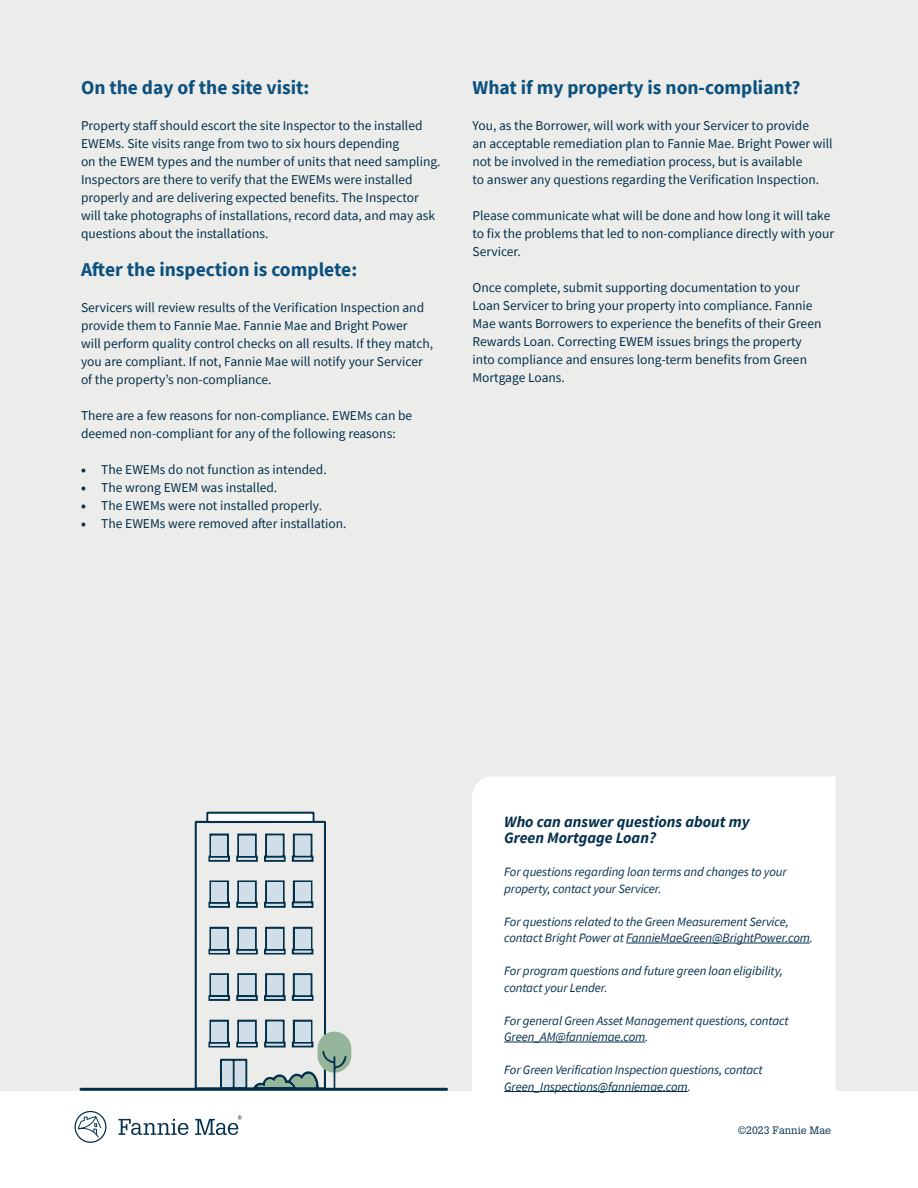
<style>
.page{position:relative;width:918px;height:1188px;background:#fff}
.page>*{position:absolute;margin:0;border:0;box-sizing:border-box;transform-origin:0 0}
.Paragraph_Style_2{font:700 19.5px "Source Sans Pro";color:#0c517f}
.t1{font:italic 700 15.75px/16.5px "Source Sans Pro";color:#05304c}
.Paragraph_Style_2-2{font:13.5px/18px "Source Sans Pro";color:#05304c}
.t2{font:italic 12.75px/16.5px "Source Sans Pro";letter-spacing:-.01em;color:#05304c}
.Body{font:10.5px "Glypha LT Std";color:#05304c}
.s1{font-weight:900}
</style>
<div class="page">
<div style="left:0;top:0;width:918px;height:1091px;background:#ecedea"></div>
<svg style="left:75px;top:1111px;width:31px;height:32px"></svg>
<svg style="left:118px;top:1115px;width:123px;height:20px"></svg>
<div style="left:472px;top:776px;width:364px;height:315px;background:#fff"></div>
<hr style="left:626px;top:943px;width:184px;height:1px;background:#05304c">
<hr style="left:504px;top:1042px;width:141px;height:1px;background:#05304c">
<hr style="left:504px;top:1091px;width:184px;height:1px;background:#05304c">
<div style="left:317px;top:1032px;width:34px;height:41px;background:#95b59b;border-radius:17px"></div>
<svg style="left:195px;top:812px;width:151px;height:276px"></svg>
<hr style="left:81px;top:1088px;width:366px;height:3px;background:#03314c">
<p class="Paragraph_Style_2" style="left:81px;top:74px;width:230px">On the day of the site visit:</p>
<p class="Paragraph_Style_2-2" style="left:81px;top:117px;width:343px">Property staff should escort the site Inspector to the installed</p>
<p class="Paragraph_Style_2-2" style="left:81px;top:135px;width:361px">EWEMs. Site visits range from two to six hours depending<br>on the EWEM types and the number of units that need sampling.</p>
<p class="Paragraph_Style_2-2" style="left:81px;top:171px;width:333px">Inspectors are there to verify that the EWEMs were installed</p>
<p class="Paragraph_Style_2-2" style="left:81px;top:189px;width:356px">properly and are delivering expected benefits. The Inspector will take photographs of installations, record data, and may ask questions about the installations.</p>
<p class="Paragraph_Style_2" style="left:81px;top:256px;width:278px">After the inspection is complete:</p>
<p class="Paragraph_Style_2-2" style="left:81px;top:298px;width:354px">Servicers will review results of the Verification Inspection and provide them to Fannie Mae. Fannie Mae and Bright Power<br>will perform quality control checks on all results. If they match, you are compliant. If not, Fannie Mae will notify your Servicer of the property’s non-compliance.</p>
<p class="Paragraph_Style_2-2" style="left:81px;top:406px;width:333px">There are a few reasons for non-compliance. EWEMs can be</p>
<p class="Paragraph_Style_2-2" style="left:81px;top:424px;width:316px">deemed non-compliant for any of the following reasons:</p>
<p class="Paragraph_Style_2-2" style="left:81px;top:460px;width:247px"><span class="s1">•</span> The EWEMs do not function as intended.</p>
<p class="Paragraph_Style_2-2" style="left:81px;top:478px;width:198px"><span class="s1">•</span> The wrong EWEM was installed.</p>
<p class="Paragraph_Style_2-2" style="left:81px;top:496px;width:243px"><span class="s1">•</span> The EWEMs were not installed properly.</p>
<p class="Paragraph_Style_2-2" style="left:81px;top:514px;width:267px"><span class="s1">•</span> The EWEMs were removed after installation.</p>
<p class="Paragraph_Style_2" style="left:472px;top:74px;width:330px">What if my property is non-compliant?</p>
<p class="Paragraph_Style_2-2" style="left:472px;top:117px;width:362px">You, as the Borrower, will work with your Servicer to provide<br>an acceptable remediation plan to Fannie Mae. Bright Power will not be involved in the remediation process, but is available<br>to answer any questions regarding the Verification Inspection.</p>
<p class="Paragraph_Style_2-2" style="left:472px;top:207px;width:359px">Please communicate what will be done and how long it will take</p>
<p class="Paragraph_Style_2-2" style="left:472px;top:225px;width:363px">to fix the problems that led to non-compliance directly with your</p>
<p class="Paragraph_Style_2-2" style="left:472px;top:243px;width:50px">Servicer.</p>
<p class="Paragraph_Style_2-2" style="left:472px;top:279px;width:350px">Once complete, submit supporting documentation to your Loan Servicer to bring your property into compliance. Fannie Mae wants Borrowers to experience the benefits of their Green Rewards Loan. Correcting EWEM issues brings the property into compliance and ensures long-term benefits from Green Mortgage Loans.</p>
<p class="t1" style="left:504px;top:813px;width:247px">Who can answer questions about my<br>Green Mortgage Loan?</p>
<p class="t2" style="left:504px;top:863px;width:284px">For questions regarding loan terms and changes to your property, contact your Servicer.</p>
<p class="t2" style="left:504px;top:913px;width:310px">For questions related to the Green Measurement Service, contact Bright Power at FannieMaeGreen@BrightPower.com.</p>
<p class="t2" style="left:504px;top:962px;width:280px">For program questions and future green loan eligibility, contact your Lender.</p>
<p class="t2" style="left:504px;top:1012px;width:286px">For general Green Asset Management questions, contact<br>Green_AM@fanniemae.com.</p>
<p class="t2" style="left:504px;top:1061px;width:260px">For Green Verification Inspection questions, contact<br>Green_Inspections@fanniemae.com.</p>
<p class="Body" style="left:738px;top:1124px;width:95px">©2023 Fannie Mae</p>
</div>
